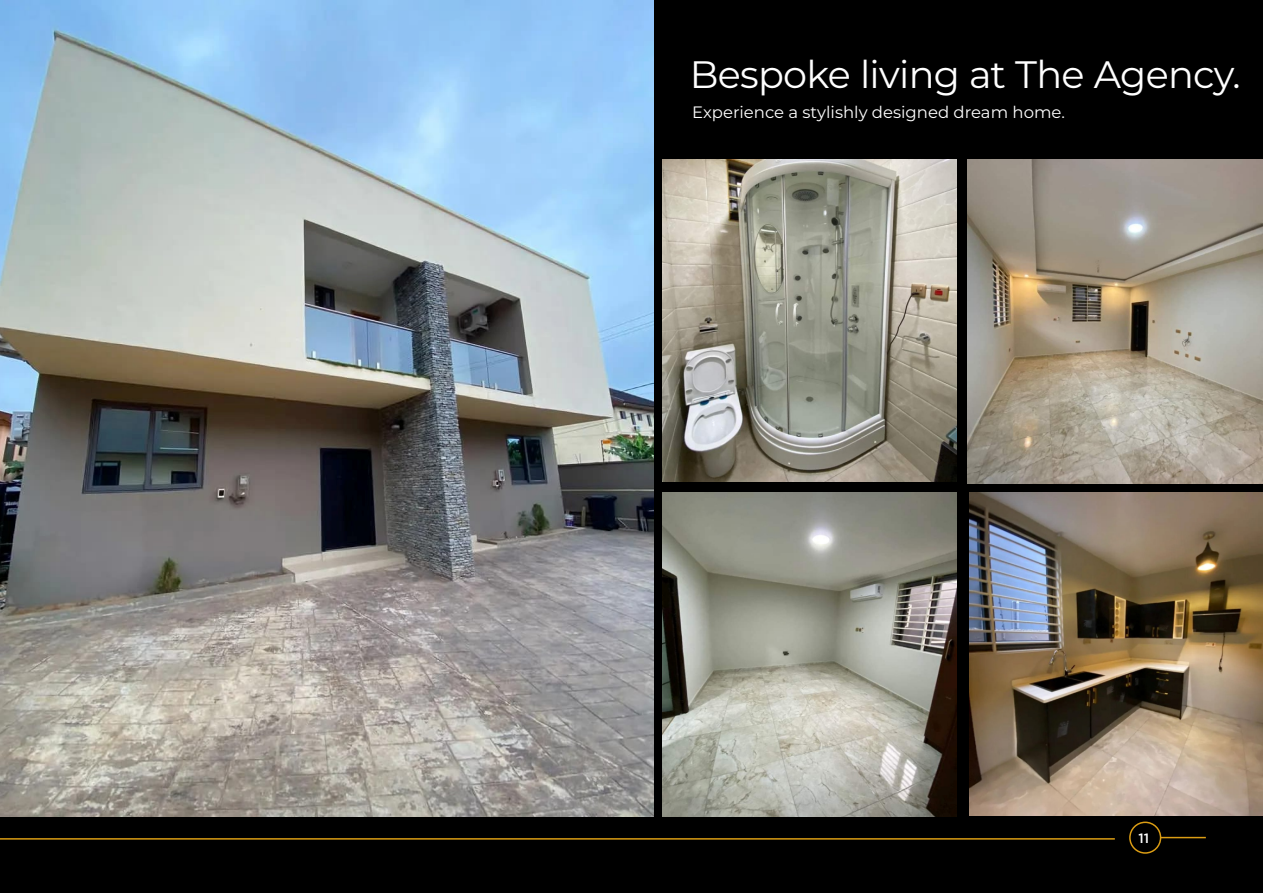
<style>
.page{position:relative;width:1263px;height:893px;background:#000}
.page>*{position:absolute;margin:0;border:0;box-sizing:border-box;transform-origin:0 0}
.t1{font:38.1px "Montserrat";letter-spacing:-.02em;color:#fff}
.t2{font:16.5px "Montserrat";color:#fff}
.t3{font:500 13.5px "Gotham";color:#fff}
</style>
<div class="page">
<hr style="left:0;top:838px;width:1115px;height:2px;background:#db9d14">
<hr style="left:1145px;top:837px;width:61px;height:1px;background:#db9d14">
<div style="left:1129px;top:821px;width:32px;height:33px;background:#000;border:2px solid #db9d14;border-radius:50%"></div>
<img style="left:970px;top:492px;width:293px;height:323px">
<img style="left:0;top:0;width:653px;height:817px">
<img style="left:663px;top:159px;width:294px;height:323px">
<img style="left:662px;top:492px;width:294px;height:324px">
<img style="left:968px;top:159px;width:295px;height:324px">
<h1 class="t1" style="left:690px;top:51px;width:552px">Bespoke living at The Agency.</h1>
<p class="t2" style="left:692px;top:102px;width:374px">Experience a stylishly designed dream home.</p>
<p class="t3" style="left:1138px;top:833px;width:12px">11</p>
</div>
